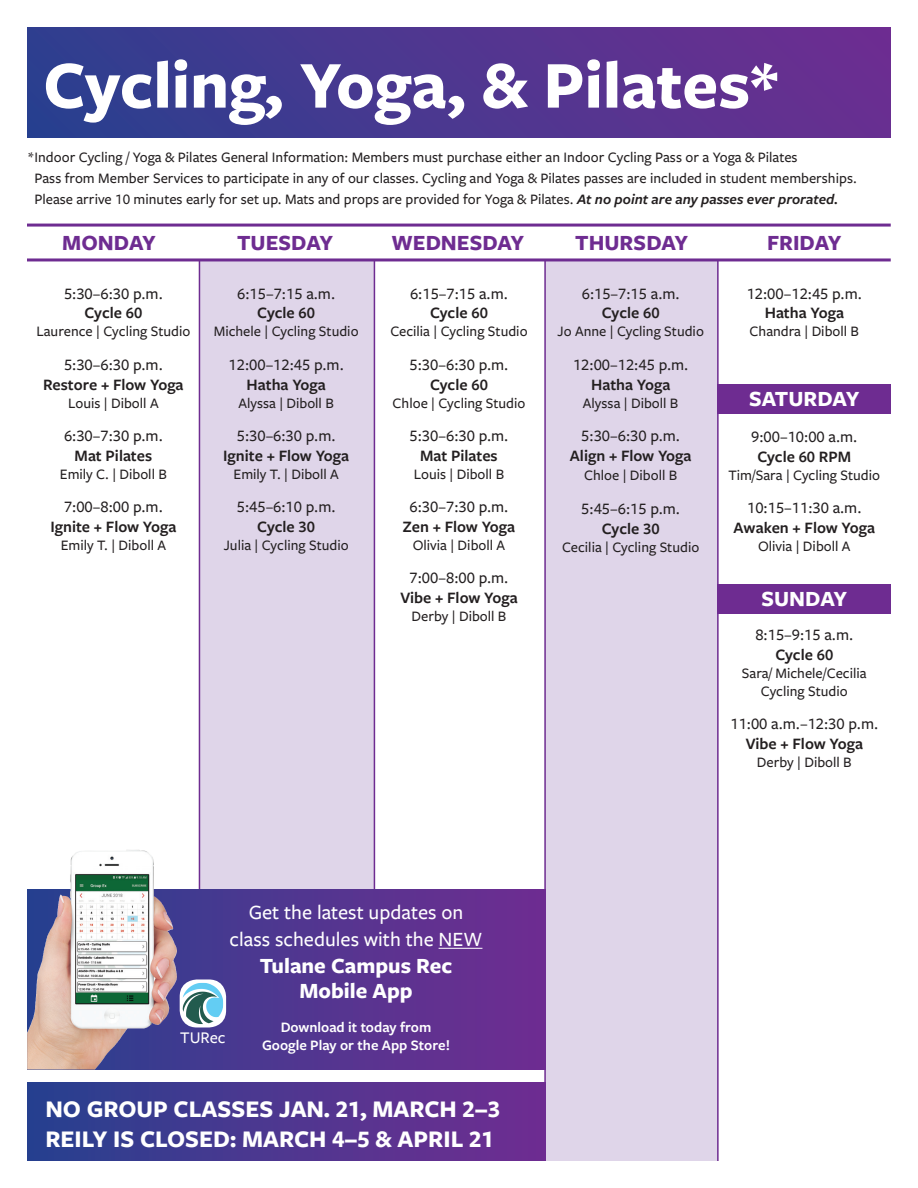
<style>
.page{position:relative;width:918px;height:1188px;background:#fff}
.page>*{position:absolute;margin:0;border:0;box-sizing:border-box;transform-origin:0 0}
.t1{font:700 69.3px "Freight Sans Pro";color:#fff}
.t2{font:700 24.75px "Freight Sans Pro";color:#fff}
.t3{font:700 22.5px "Freight Sans Pro";color:#fff}
.t4{font:700 22.5px "Freight Sans Pro";color:#6e2c91}
.t5{font:500 21px/27px "Freight Sans Pro";color:#fff;text-align:center}
.t6{font:500 16.95px "Freight Sans Pro";color:#fff}
.Class_Times{font:500 16.5px/19.8px "Freight Sans Pro";color:#231f20;text-align:center}
.Class_Times-2{font:600 16.5px/19.8px "Freight Sans Pro";color:#231f20;text-align:center}
.Class_Times-3{font:500 15px/21px "Freight Sans Pro";color:#231f20}
.t7{font:600 15px/18px "Freight Sans Pro";color:#fff;text-align:center}
.s1{font-weight:600;font-style:italic}
.s2{font-weight:600}
.s3{font-weight:500}
</style>
<div class="page">
<div style="left:545px;top:261px;width:172px;height:900px;background:#dfd5e9"></div>
<div style="left:200px;top:261px;width:175px;height:786px;background:#dfd5e9"></div>
<hr style="left:199px;top:260px;width:1px;height:789px;background:#6e2c91">
<hr style="left:374px;top:260px;width:1px;height:789px;background:#6e2c91">
<hr style="left:544px;top:260px;width:2px;height:901px;background:#6e2c91">
<hr style="left:717px;top:260px;width:2px;height:901px;background:#6e2c91">
<div style="left:27px;top:27px;width:864px;height:110px;background:linear-gradient(to right,#2d3f8f,#6d2e91)"></div>
<div style="left:718px;top:384px;width:173px;height:30px;background:#6e2c91"></div>
<div style="left:27px;top:1082px;width:518px;height:79px;background:linear-gradient(to right,#28408f,#712d91)"></div>
<div style="left:718px;top:584px;width:173px;height:30px;background:#6e2c91"></div>
<hr style="left:27px;top:224px;width:864px;height:3px;background:#6e2c91">
<hr style="left:27px;top:258px;width:864px;height:3px;background:#6e2c91">
<svg style="left:27px;top:890px;width:517px;height:180px;background:#6b4c96"></svg>
<img style="left:38px;top:850px;width:91px;height:122px">
<hr style="left:439px;top:948px;width:43px;height:1px;background:#fff">
<div style="left:180px;top:979px;width:46px;height:48px;background:#fff;border-radius:17px"></div>
<svg style="left:182px;top:983px;width:41px;height:41px"></svg>
<p class="t1" style="left:43px;top:37px;width:736px">Cycling, Yoga, &amp; Pilates*</p>
<p class="Class_Times-3" style="left:34px;top:146px;width:824px;text-indent:-8px">*Indoor Cycling / Yoga &amp; Pilates General Information: Members must purchase either an Indoor Cycling Pass or a Yoga &amp; Pilates<br>Pass from Member Services to participate in any of our classes. Cycling and Yoga &amp; Pilates passes are included in student memberships.<br>Please arrive 10 minutes early for set up. Mats and props are provided for Yoga &amp; Pilates. <span class="s1">At no point are any passes ever prorated.</span></p>
<p class="t4" style="left:62px;top:227px;width:95px">MONDAY</p>
<p class="t4" style="left:237px;top:227px;width:98px">TUESDAY</p>
<p class="t4" style="left:391px;top:227px;width:134px">WEDNESDAY</p>
<p class="t4" style="left:575px;top:227px;width:115px">THURSDAY</p>
<p class="t4" style="left:767px;top:227px;width:76px">FRIDAY</p>
<p class="Class_Times" style="left:64px;top:283px;width:100px">5:30–6:30 p.m.<br><span class="s2">Cycle 60</span></p>
<p class="Class_Times-3" style="left:36px;top:320px;width:155px">Laurence | Cycling Studio</p>
<p class="Class_Times-2" style="left:43px;top:354px;width:142px"><span class="s3">5:30–6:30 p.m.<br></span>Restore + Flow Yoga</p>
<p class="Class_Times-3" style="left:68px;top:392px;width:92px">Louis | Diboll A</p>
<p class="Class_Times" style="left:64px;top:425px;width:100px">6:30–7:30 p.m.<br><span class="s2">Mat Pilates</span></p>
<p class="Class_Times-3" style="left:60px;top:463px;width:109px">Emily C. | Diboll B</p>
<p class="Class_Times-2" style="left:50px;top:496px;width:127px"><span class="s3">7:00–8:00 p.m.<br></span>Ignite + Flow Yoga</p>
<p class="Class_Times-3" style="left:61px;top:534px;width:107px">Emily T. | Diboll A</p>
<p class="Class_Times" style="left:237px;top:283px;width:99px">6:15–7:15 a.m.<br><span class="s2">Cycle 60</span></p>
<p class="Class_Times-3" style="left:214px;top:320px;width:146px">Michele | Cycling Studio</p>
<p class="Class_Times" style="left:229px;top:354px;width:117px">12:00–12:45 p.m.<br><span class="s2">Hatha Yoga</span></p>
<p class="Class_Times-3" style="left:238px;top:392px;width:97px">Alyssa | Diboll B</p>
<p class="Class_Times-2" style="left:223px;top:425px;width:127px"><span class="s3">5:30–6:30 p.m.<br></span>Ignite + Flow Yoga</p>
<p class="Class_Times-3" style="left:233px;top:463px;width:107px">Emily T. | Diboll A</p>
<p class="Class_Times" style="left:237px;top:496px;width:100px">5:45–6:10 p.m.<br><span class="s2">Cycle 30</span></p>
<p class="Class_Times-3" style="left:224px;top:534px;width:127px">Julia | Cycling Studio</p>
<p class="Class_Times" style="left:410px;top:283px;width:99px">6:15–7:15 a.m.<br><span class="s2">Cycle 60</span></p>
<p class="Class_Times-3" style="left:390px;top:320px;width:139px">Cecilia | Cycling Studio</p>
<p class="Class_Times" style="left:410px;top:354px;width:100px">5:30–6:30 p.m.<br><span class="s2">Cycle 60</span></p>
<p class="Class_Times-3" style="left:393px;top:392px;width:134px">Chloe | Cycling Studio</p>
<p class="Class_Times" style="left:410px;top:425px;width:100px">5:30–6:30 p.m.<br><span class="s2">Mat Pilates</span></p>
<p class="Class_Times-3" style="left:414px;top:463px;width:92px">Louis | Diboll B</p>
<p class="Class_Times" style="left:403px;top:496px;width:114px">6:30–7:30 p.m.<br><span class="s2">Zen + Flow Yoga</span></p>
<p class="Class_Times-3" style="left:413px;top:534px;width:94px">Olivia | Diboll A</p>
<p class="Class_Times" style="left:400px;top:567px;width:119px">7:00–8:00 p.m.<br><span class="s2">Vibe + Flow Yoga</span></p>
<p class="Class_Times-3" style="left:412px;top:605px;width:96px">Derby | Diboll B</p>
<p class="Class_Times" style="left:582px;top:283px;width:99px">6:15–7:15 a.m.<br><span class="s2">Cycle 60</span></p>
<p class="Class_Times-3" style="left:557px;top:320px;width:148px">Jo Anne | Cycling Studio</p>
<p class="Class_Times" style="left:573px;top:354px;width:117px">12:00–12:45 p.m.<br><span class="s2">Hatha Yoga</span></p>
<p class="Class_Times-3" style="left:583px;top:392px;width:97px">Alyssa | Diboll B</p>
<p class="Class_Times-2" style="left:570px;top:425px;width:123px"><span class="s3">5:30–6:30 p.m.<br></span>Align + Flow Yoga</p>
<p class="Class_Times-3" style="left:584px;top:464px;width:95px">Chloe | Diboll B</p>
<p class="Class_Times" style="left:581px;top:498px;width:100px">5:45–6:15 p.m.<br><span class="s2">Cycle 30</span></p>
<p class="Class_Times-3" style="left:562px;top:536px;width:139px">Cecilia | Cycling Studio</p>
<p class="Class_Times" style="left:747px;top:283px;width:117px">12:00–12:45 p.m.<br><span class="s2">Hatha Yoga</span></p>
<p class="Class_Times-3" style="left:750px;top:320px;width:111px">Chandra | Diboll B</p>
<p class="t3" style="left:749px;top:383px;width:112px">SATURDAY</p>
<p class="Class_Times" style="left:751px;top:426px;width:108px">9:00–10:00 a.m.<br><span class="s2">Cycle 60 RPM</span></p>
<p class="Class_Times-3" style="left:729px;top:464px;width:153px">Tim/Sara | Cycling Studio</p>
<p class="Class_Times" style="left:734px;top:497px;width:143px">10:15–11:30 a.m.<br><span class="s2">Awaken + Flow Yoga</span></p>
<p class="Class_Times-3" style="left:758px;top:535px;width:94px">Olivia | Diboll A</p>
<p class="t3" style="left:761px;top:583px;width:87px">SUNDAY</p>
<p class="Class_Times" style="left:755px;top:624px;width:99px">8:15–9:15 a.m.<br><span class="s2">Cycle 60</span></p>
<p class="Class_Times-3" style="left:742px;top:663px;width:126px;line-height:18px;text-align:center">Sara/ Michele/Cecilia<br>Cycling Studio</p>
<p class="Class_Times" style="left:730px;top:713px;width:149px">11:00 a.m.–12:30 p.m.<br><span class="s2">Vibe + Flow Yoga</span></p>
<p class="Class_Times-3" style="left:757px;top:751px;width:96px">Derby | Diboll B</p>
<p class="t5" style="left:230px;top:897px;width:254px">Get the latest updates on class schedules with the NEW</p>
<p class="t3" style="left:260px;top:950px;width:194px">Tulane Campus Rec</p>
<p class="t3" style="left:299px;top:975px;width:115px">Mobile App</p>
<p class="t7" style="left:262px;top:1017px;width:190px">Download it today from<br>Google Play or the App Store!</p>
<p class="t6" style="left:180px;top:1026px;width:47px">TURec</p>
<p class="t2" style="left:45px;top:1092px;width:456px">NO GROUP CLASSES JAN. 21, MARCH 2–3</p>
<p class="t2" style="left:45px;top:1122px;width:450px">REILY IS CLOSED: MARCH 4–5 &amp; APRIL 21</p>
</div>
